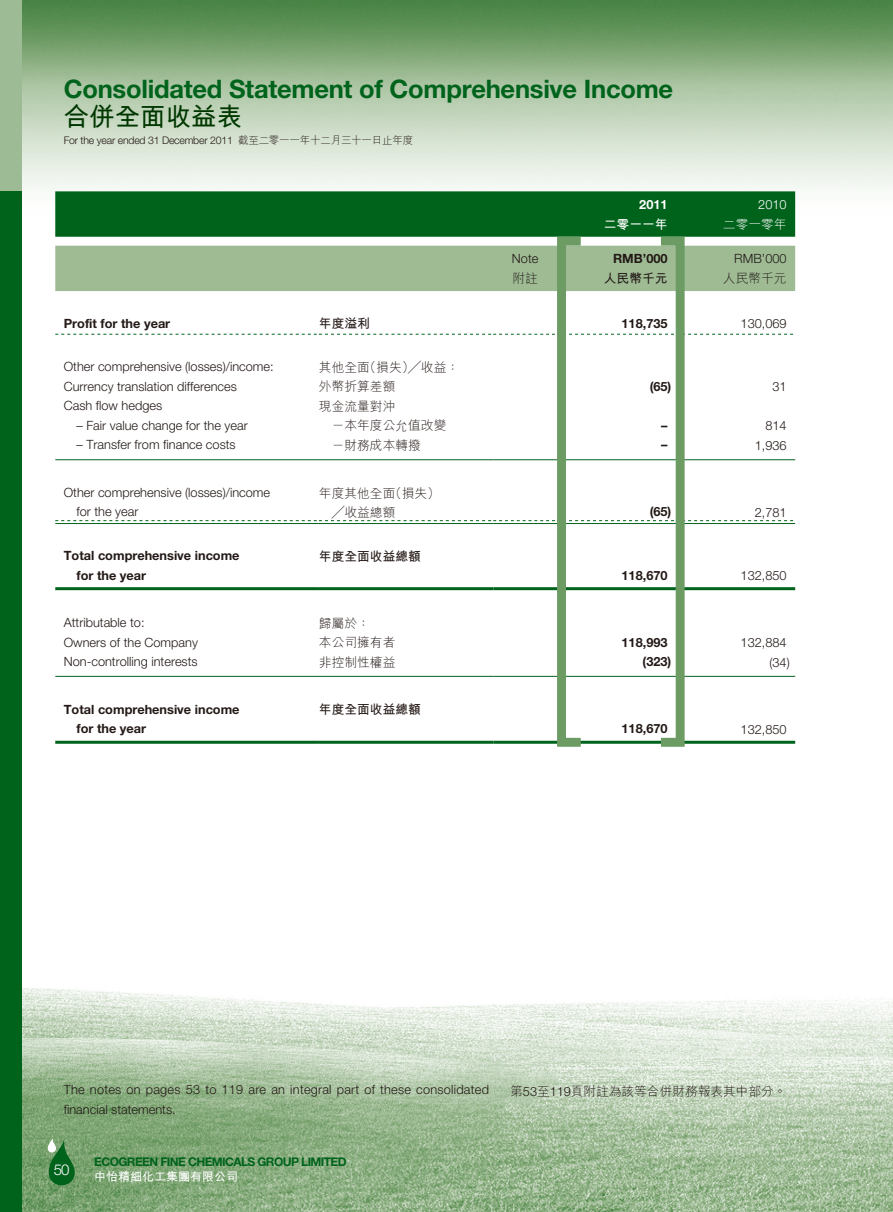
<style>
.page{position:relative;width:893px;height:1212px;background:#fff}
.page>*{position:absolute;margin:0;border:0;box-sizing:border-box;transform-origin:0 0}
.t1{font:700 25.5px "Helvetica Neue LT Std";letter-spacing:-.01em;color:#00631c}
.t2{font:25.5px "M Hei HK Bold E Ten B5 H";color:#003700}
.t3{font:300 15px "Helvetica Neue LT Std";color:#fff}
.t4{font:300 12.75px/19.5px "Helvetica Neue LT Std";color:#231916}
.t5{font:700 12.75px/19.5px "Helvetica Neue LT Std";color:#231916}
.t6{font:12.75px/19.5px "M Hei HK Light E Ten B5 H";color:#231916}
.t7{font:300 12.75px/19.5px "Helvetica Neue LT Std";letter-spacing:.02em;color:#231916}
.t8{font:12.75px "M Hei HK Bold E Ten B5 H";color:#231916}
.t9{font:12.75px "M Hei HK Bold E Ten B5 H";color:#fff}
.t10{font:12.75px "M Hei HK Light E Ten B5 H";color:#fff}
.t11{font:700 12.75px "Helvetica Neue LT Std";color:#fff}
.t12{font:300 12.75px "Helvetica Neue LT Std";color:#fff}
.t13{font:700 12px "Helvetica Neue LT Std";letter-spacing:-.05em;color:#00631c}
.t14{font:12px "M Hei HK Bold E Ten B5 H";color:#fff}
.t15{font:300 10.5px "Helvetica Neue LT Std";letter-spacing:-.02em;color:#231916}
.s1{font-family:"M Hei HK Light E Ten B5 H";font-weight:400}
.s2{font-family:"Helvetica Neue LT Std";font-weight:300}
</style>
<div class="page">
<img style="left:21px;top:0;width:872px;height:703px">
<img style="left:21px;top:703px;width:872px;height:509px">
<svg style="left:48px;top:1137px;width:27px;height:48px"></svg>
<div style="left:0;top:0;width:21px;height:914px;background:#9dbb94"></div>
<div style="left:0;top:191px;width:21px;height:1021px;background:#00631c"></div>
<div style="left:55px;top:191px;width:740px;height:46px;background:#00631c"></div>
<div style="left:55px;top:246px;width:740px;height:45px;background:#9ebb94"></div>
<svg style="left:55px;top:334px;width:738px;height:1px"></svg>
<hr style="left:55px;top:459px;width:264px;height:1px;background:#00631c">
<hr style="left:319px;top:459px;width:174px;height:1px;background:#00631c">
<hr style="left:493px;top:459px;width:64px;height:1px;background:#00631c">
<hr style="left:557px;top:459px;width:119px;height:1px;background:#00631c">
<hr style="left:676px;top:459px;width:119px;height:1px;background:#00631c">
<hr style="left:55px;top:523px;width:264px;height:1px;background:#00631c">
<hr style="left:319px;top:523px;width:174px;height:1px;background:#00631c">
<hr style="left:493px;top:523px;width:64px;height:1px;background:#00631c">
<hr style="left:557px;top:523px;width:119px;height:1px;background:#00631c">
<svg style="left:55px;top:520px;width:738px;height:1px"></svg>
<hr style="left:676px;top:523px;width:119px;height:1px;background:#00631c">
<hr style="left:55px;top:587px;width:264px;height:3px;background:#00631c">
<hr style="left:319px;top:587px;width:174px;height:3px;background:#00631c">
<hr style="left:493px;top:587px;width:64px;height:3px;background:#00631c">
<hr style="left:557px;top:587px;width:119px;height:3px;background:#00631c">
<hr style="left:676px;top:587px;width:119px;height:3px;background:#00631c">
<hr style="left:55px;top:676px;width:264px;height:1px;background:#00631c">
<hr style="left:319px;top:676px;width:174px;height:1px;background:#00631c">
<hr style="left:493px;top:676px;width:64px;height:1px;background:#00631c">
<hr style="left:557px;top:676px;width:119px;height:1px;background:#00631c">
<hr style="left:676px;top:676px;width:119px;height:1px;background:#00631c">
<hr style="left:55px;top:741px;width:264px;height:3px;background:#00631c">
<hr style="left:319px;top:741px;width:174px;height:3px;background:#00631c">
<hr style="left:493px;top:741px;width:64px;height:3px;background:#00631c">
<hr style="left:557px;top:741px;width:119px;height:3px;background:#00631c">
<hr style="left:676px;top:741px;width:119px;height:3px;background:#00631c">
<div style="left:656px;top:237px;width:29px;height:510px;border:9px solid #6d9b64"></div>
<div style="left:557px;top:237px;width:28px;height:510px;border:9px solid #6d9b64"></div>
<h1 class="t1" style="left:64px;top:80px;width:611px">Consolidated Statement of Comprehensive Income</h1>
<h1 class="t2" style="left:64px;top:107px;width:180px">合併全面收益表</h1>
<p class="t15" style="left:64px;top:136px;width:351px">For the year ended 31 December 2011 <span class="s1">截至二零一一年十二月三十一日止年度</span></p>
<p class="t11" style="left:639px;top:200px;width:30px">2011</p>
<p class="t12" style="left:758px;top:200px;width:30px">2010</p>
<p class="t9" style="left:604px;top:219px;width:65px">二零一一年</p>
<p class="t10" style="left:723px;top:219px;width:65px">二零一零年</p>
<p class="t4" style="left:512px;top:250px;width:28px">Note</p>
<p class="t5" style="left:613px;top:250px;width:56px">RMB’000</p>
<p class="t4" style="left:734px;top:250px;width:54px">RMB’000</p>
<p class="t6" style="left:512px;top:270px;width:27px">附註</p>
<p class="t8" style="left:604px;top:273px;width:65px">人民幣千元</p>
<p class="t6" style="left:723px;top:270px;width:65px">人民幣千元</p>
<p class="t5" style="left:64px;top:315px;width:108px">Profit for the year</p>
<p class="t8" style="left:319px;top:319px;width:52px">年度溢利</p>
<p class="t5" style="left:621px;top:315px;width:48px">118,735</p>
<p class="t4" style="left:741px;top:316px;width:48px">130,069</p>
<p class="t4" style="left:64px;top:359px;width:211px">Other comprehensive (losses)/income:</p>
<p class="t6" style="left:319px;top:359px;width:142px">其他全面（損失）╱收益：</p>
<p class="t4" style="left:64px;top:378px;width:175px">Currency translation differences</p>
<p class="t6" style="left:319px;top:379px;width:78px">外幣折算差額</p>
<p class="t5" style="left:650px;top:378px;width:23px">(65)</p>
<p class="t4" style="left:772px;top:379px;width:16px">31</p>
<p class="t4" style="left:64px;top:398px;width:100px">Cash flow hedges</p>
<p class="t6" style="left:319px;top:398px;width:78px">現金流量對沖</p>
<p class="t4" style="left:77px;top:417px;width:173px">– Fair value change for the year</p>
<p class="t6" style="left:332px;top:418px;width:116px">－本年度公允值改變</p>
<p class="t5" style="left:661px;top:417px;width:8px">–</p>
<p class="t4" style="left:765px;top:418px;width:23px">814</p>
<p class="t4" style="left:77px;top:437px;width:161px">– Transfer from finance costs</p>
<p class="t6" style="left:332px;top:437px;width:91px">－財務成本轉撥</p>
<p class="t5" style="left:661px;top:437px;width:8px">–</p>
<p class="t4" style="left:755px;top:437px;width:33px">1,936</p>
<p class="t4" style="left:77px;top:484px;width:195px;text-indent:-13px">Other comprehensive (losses)/income for the year</p>
<p class="t6" style="left:332px;top:485px;width:110px;text-indent:-13px">年度其他全面（損失）╱收益總額</p>
<p class="t5" style="left:650px;top:504px;width:23px">(65)</p>
<p class="t4" style="left:755px;top:504px;width:33px">2,781</p>
<p class="t5" style="left:77px;top:547px;width:165px;text-indent:-13px">Total comprehensive income for the year</p>
<p class="t8" style="left:319px;top:551px;width:104px">年度全面收益總額</p>
<p class="t5" style="left:621px;top:567px;width:48px">118,670</p>
<p class="t4" style="left:741px;top:567px;width:48px">132,850</p>
<p class="t4" style="left:64px;top:614px;width:82px">Attributable to:</p>
<p class="t6" style="left:319px;top:615px;width:52px">歸屬於：</p>
<p class="t4" style="left:64px;top:634px;width:136px">Owners of the Company</p>
<p class="t6" style="left:319px;top:634px;width:78px">本公司擁有者</p>
<p class="t5" style="left:621px;top:634px;width:48px">118,993</p>
<p class="t4" style="left:741px;top:634px;width:48px">132,884</p>
<p class="t4" style="left:64px;top:653px;width:135px">Non-controlling interests</p>
<p class="t6" style="left:319px;top:654px;width:78px">非控制性權益</p>
<p class="t5" style="left:643px;top:653px;width:30px">(323)</p>
<p class="t4" style="left:769px;top:654px;width:22px">(34)</p>
<p class="t5" style="left:77px;top:701px;width:165px;text-indent:-13px">Total comprehensive income for the year</p>
<p class="t8" style="left:319px;top:704px;width:104px">年度全面收益總額</p>
<p class="t5" style="left:621px;top:720px;width:48px">118,670</p>
<p class="t4" style="left:741px;top:721px;width:48px">132,850</p>
<p class="t7" style="left:64px;top:1081px;width:427px">The notes on pages 53 to 119 are an integral part of these consolidated financial statements.</p>
<p class="t6" style="left:510px;top:1083px;width:278px">第<span class="s2">53</span>至<span class="s2">119</span>頁附註為該等合併財務報表其中部分。</p>
<p class="t3" style="left:54px;top:1164px;width:17px">50</p>
<p class="t13" style="left:94px;top:1157px;width:254px">ECOGREEN FINE CHEMICALS GROUP LIMITED</p>
<p class="t14" style="left:94px;top:1171px;width:145px">中怡精細化工集團有限公司</p>
</div>
